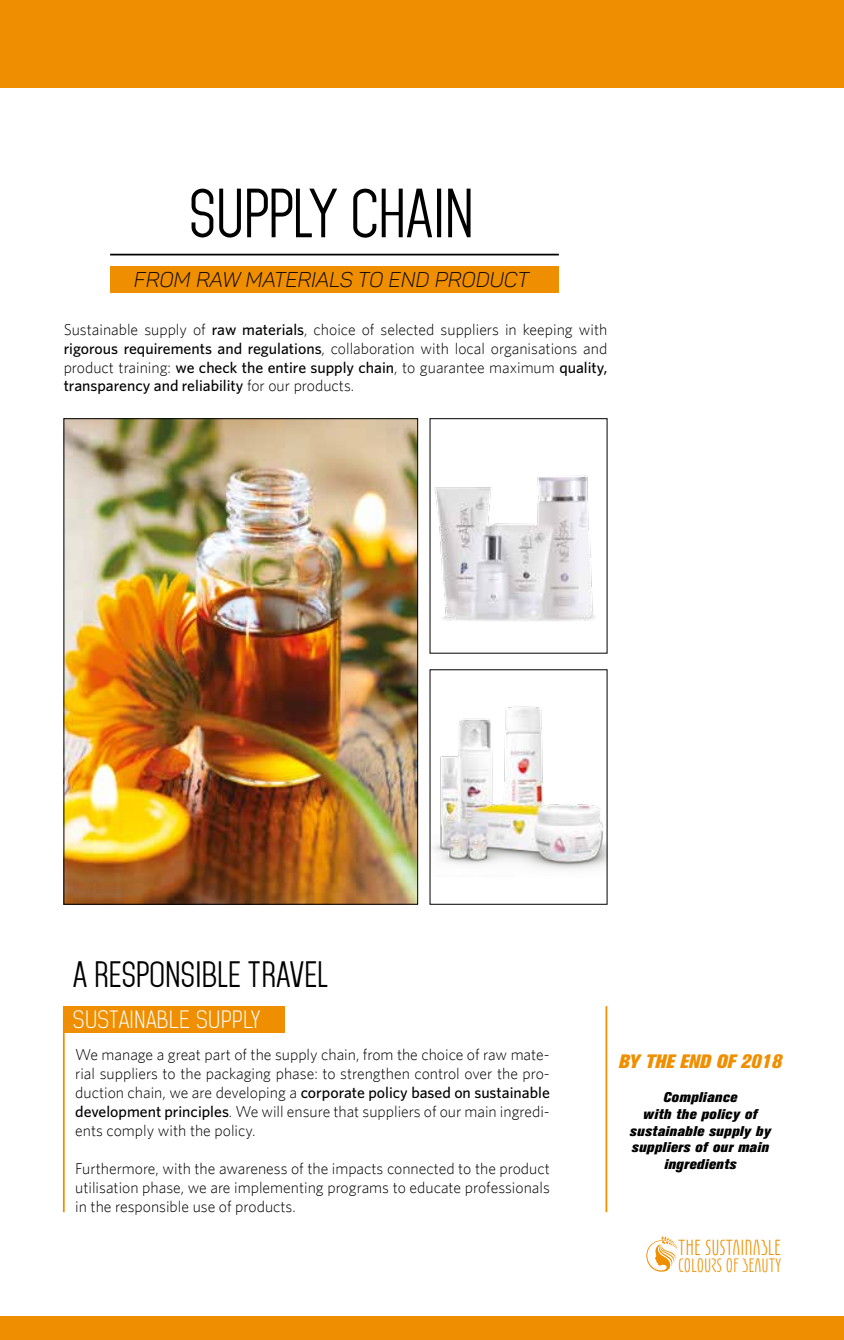
<style>
.page{position:relative;width:844px;height:1340px;background:#fff}
.page>*{position:absolute;margin:0;border:0;box-sizing:border-box;transform-origin:0 0}
.t1{font:59.5px "Mohave";color:#000}
.t2{font:31.5px "Mohave";letter-spacing:.01em;color:#000}
.t3{font:300 22.75px "Kelson Sans";letter-spacing:.01em;color:#fff}
.t4{font:300 21.18px "Eunomia";color:#ef8f00}
.t5{font:21px "Panton Lightitalic Caps";letter-spacing:.01em;color:#000}
.t6{font:italic 800 19.25px "Akzidenz Grotesk BQ";letter-spacing:.01em;color:#ef8f00}
.t7{font:300 18.9px "Eunomia";color:#ef8f00}
.t8{font:300 15.75px/18.9px "Whitney";color:#000;text-align:justify}
.t9{font:italic 800 14px/16.8px "Akzidenz Grotesk BQ";letter-spacing:.04em;color:#000;text-align:center}
.s1{font-weight:500}
</style>
<div class="page">
<div style="left:0;top:1316px;width:843px;height:23px;background:#ef8f00"></div>
<div style="left:0;top:0;width:843px;height:87px;background:#ef8f00"></div>
<div style="left:110px;top:266px;width:448px;height:27px;background:#ef8f00"></div>
<div style="left:63px;top:1006px;width:221px;height:26px;background:#ef8f00"></div>
<hr style="left:110px;top:254px;width:448px;height:1px;background:#000">
<img style="left:66px;top:420px;width:350px;height:482px">
<img style="left:434px;top:475px;width:161px;height:146px">
<img style="left:434px;top:706px;width:171px;height:164px">
<hr style="left:63px;top:1008px;width:2px;height:204px;background:#ef8f00">
<hr style="left:605px;top:1006px;width:2px;height:206px;background:#ef8f00">
<svg style="left:646px;top:1236px;width:31px;height:36px"></svg>
<h1 class="t1" style="left:189px;top:177px;width:286px">SUPPLY CHAIN</h1>
<h3 class="t5" style="left:134px;top:266px;width:396px">FROM RAW MATERIALS TO END PRODUCT</h3>
<p class="t8" style="left:64px;top:319px;width:545px">Sustainable supply of <span class="s1">raw materials</span>, choice of selected suppliers in keeping with <span class="s1">rigorous requirements and regulations</span>, collaboration with local organisations and product training: <span class="s1">we check the entire supply chain</span>, to guarantee maximum <span class="s1">quality, transparency and reliability</span> for our products.</p>
<h2 class="t2" style="left:73px;top:955px;width:257px">A RESPONSIBLE TRAVEL</h2>
<h3 class="t3" style="left:73px;top:1005px;width:188px">SUSTAINABLE SUPPLY</h3>
<p class="t8" style="left:75px;top:1045px;width:476px">We manage a great part of the supply chain, from the choice of raw mate&shy;rial suppliers to the packaging phase: to strengthen control over the pro&shy;duction chain, we are developing a <span class="s1">corporate policy based on sustainable development principles</span>. We will ensure that suppliers of our main ingredi&shy;ents comply with the policy.</p>
<p class="t8" style="left:75px;top:1158px;width:476px">Furthermore, with the awareness of the impacts connected to the product utilisation phase, we are implementing programs to educate professionals in the responsible use of products.</p>
<p class="t6" style="left:618px;top:1050px;width:164px">BY THE END OF 2018</p>
<p class="t9" style="left:629px;top:1088px;width:142px">Compliance<br>with the policy of sustainable supply by suppliers of our main ingredients</p>
<h3 class="t4" style="left:678px;top:1239px;width:104px">THE SUSTAINABLE</h3>
<p class="t7" style="left:678px;top:1257px;width:104px">COLOURS OF BEAUTY</p>
</div>
